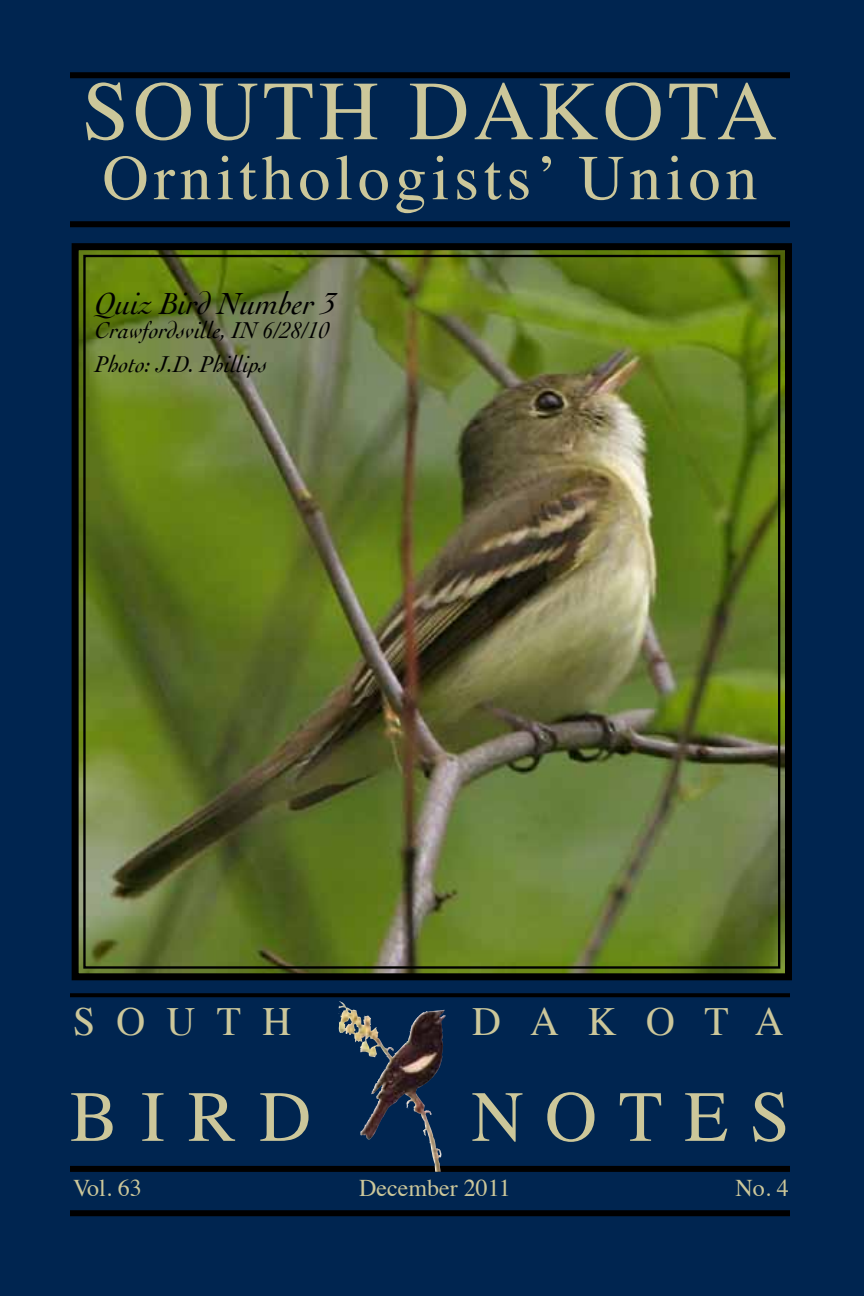
<style>
.page{position:relative;width:864px;height:1296px;background:#002550}
.page>*{position:absolute;margin:0;border:0;box-sizing:border-box;transform-origin:0 0}
.t1{font:84px "Times";letter-spacing:.05em;color:#ccc79a}
.t2{font:72px "Times";letter-spacing:.32em;color:#ccc79a}
.t3{font:64px "Times";letter-spacing:.075em;color:#ccc79a}
.t4{font:40px "Times";color:#ccc79a}
.t5{font:italic 32px "Cochin";color:#000}
.t6{font:italic 24px/33.6px "Cochin";color:#000}
.t7{font:24px "Times";color:#ccc79a}
</style>
<div class="page">
<div style="left:70px;top:1166px;width:720px;height:6px;background:#000"></div>
<div style="left:70px;top:1210px;width:720px;height:6px;background:#000"></div>
<svg style="left:70px;top:993px;width:720px;height:4px;background:#000204"></svg>
<div style="left:70px;top:221px;width:720px;height:6px;background:#000"></div>
<div style="left:70px;top:72px;width:720px;height:6px;background:#000"></div>
<img style="left:338px;top:1005px;width:52px;height:96px">
<img style="left:71px;top:243px;width:721px;height:738px">
<h1 class="t1" style="left:82px;top:32px;width:697px">SOUTH DAKOTA</h1>
<h3 class="t3" style="left:103px;top:118px;width:656px">Ornithologists’ Union</h3>
<h3 class="t5" style="left:95px;top:282px;width:243px">Quiz Bird Number 3</h3>
<p class="t6" style="left:95px;top:313px;width:236px">Crawfordsville, IN 6/28/10<br>Photo: J.D. Phillips</p>
<h3 class="t4" style="left:73px;top:984px;width:88px">S outh</h3>
<h3 class="t4" style="left:472px;top:984px;width:110px">D akota</h3>
<h2 class="t2" style="left:70px;top:1049px;width:243px">BirD</h2>
<h2 class="t2" style="left:472px;top:1049px;width:308px">Not es</h2>
<p class="t7" style="left:73px;top:1166px;width:70px">Vol. 63</p>
<p class="t7" style="left:359px;top:1166px;width:153px">December 2011</p>
<p class="t7" style="left:736px;top:1166px;width:55px">No. 4</p>
</div>
